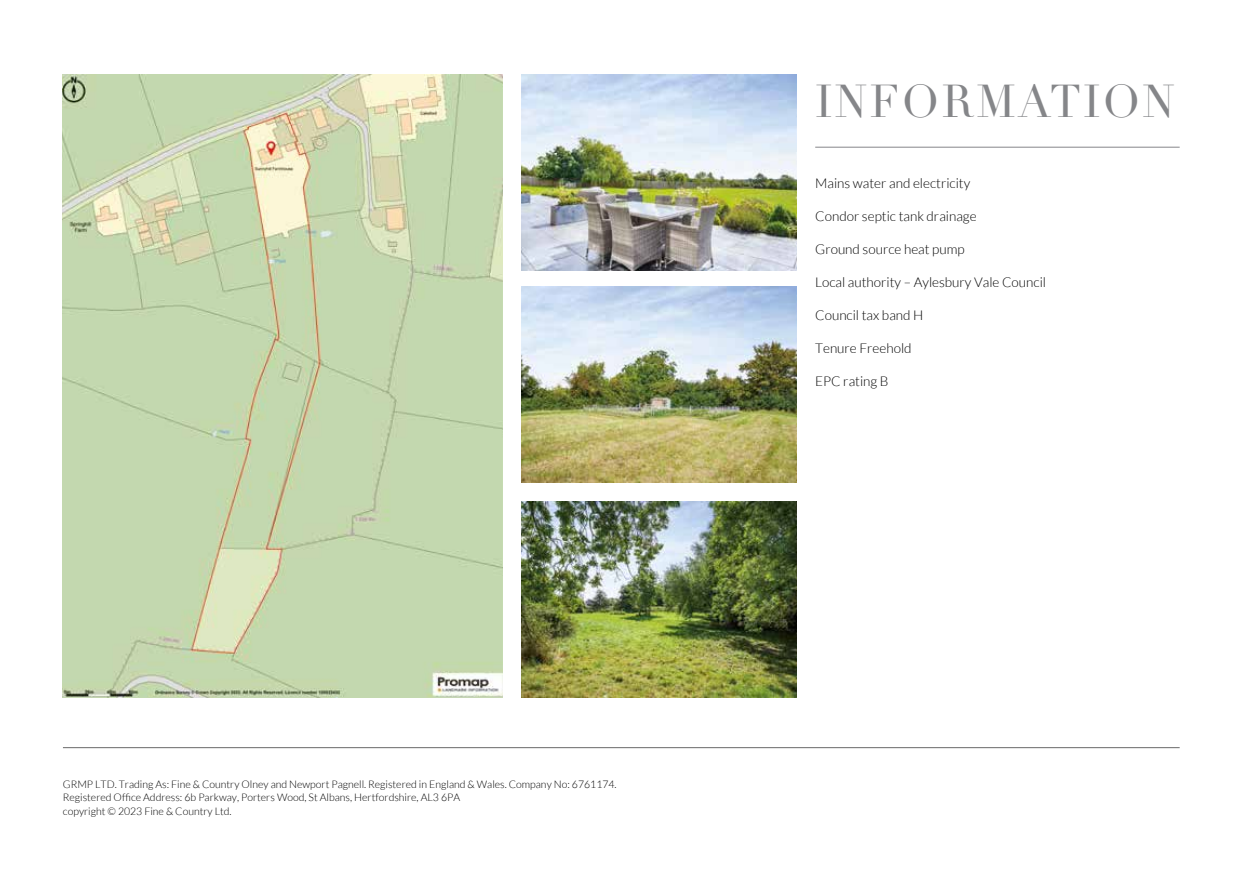
<style>
.page{position:relative;width:1252px;height:893px;background:#fff}
.page>*{position:absolute;margin:0;border:0;box-sizing:border-box;transform-origin:0 0}
.t1{font:45px "Didot";letter-spacing:.05em;color:#858689}
.t2{font:300 13.5px "Lato";color:#000}
.t3{font:300 10.5px/13.5px "Lato";color:#000}
</style>
<div class="page">
<hr style="left:63px;top:747px;width:1116px;height:1px;background:#000">
<hr style="left:815px;top:147px;width:364px;height:1px;background:#858689">
<img style="left:63px;top:74px;width:439px;height:623px">
<img style="left:521px;top:74px;width:275px;height:197px">
<img style="left:521px;top:287px;width:275px;height:196px">
<img style="left:521px;top:501px;width:275px;height:196px">
<p class="t3" style="left:63px;top:777px;width:555px">GRMP LTD. Trading As: Fine &amp; Country Olney and Newport Pagnell. Registered in England &amp; Wales. Company No: 6761174.<br>Registered Office Address: 6b Parkway, Porters Wood, St Albans, Hertfordshire, AL3 6PA<br>copyright © 2023 Fine &amp; Country Ltd.</p>
<h1 class="t1" style="left:815px;top:74px;width:361px">INFORMATION</h1>
<p class="t2" style="left:815px;top:175px;width:156px">Mains water and electricity</p>
<p class="t2" style="left:815px;top:208px;width:163px">Condor septic tank drainage</p>
<p class="t2" style="left:815px;top:241px;width:151px">Ground source heat pump</p>
<p class="t2" style="left:815px;top:274px;width:232px">Local authority – Aylesbury Vale Council</p>
<p class="t2" style="left:815px;top:307px;width:110px">Council tax band H</p>
<p class="t2" style="left:815px;top:340px;width:98px">Tenure Freehold</p>
<p class="t2" style="left:815px;top:373px;width:75px">EPC rating B</p>
</div>
